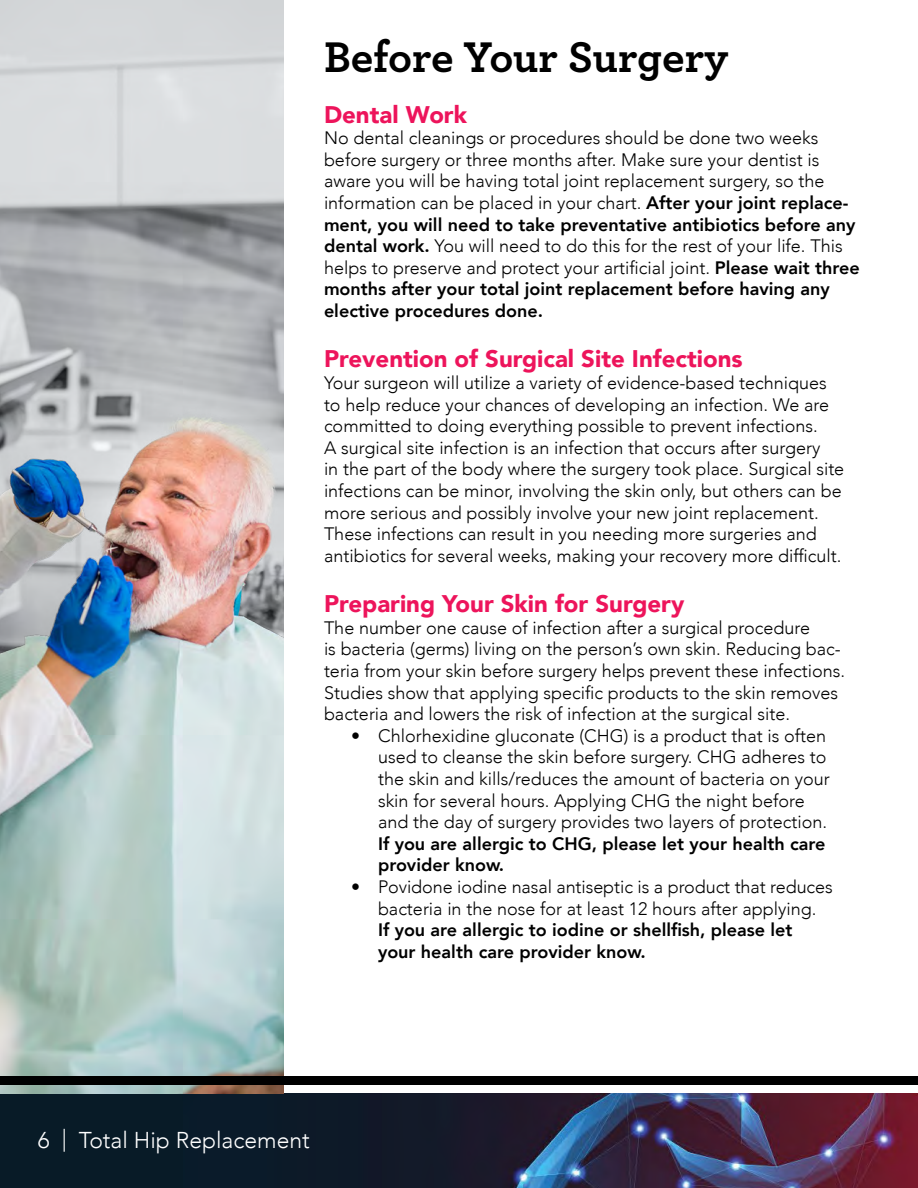
<style>
.page{position:relative;width:918px;height:1188px;background:#fff}
.page>*{position:absolute;margin:0;border:0;box-sizing:border-box;transform-origin:0 0}
.t1{font:700 45px "Archer";color:#000}
.t2{font:900 24px "Avenir";color:#ed145b}
.t3{font:300 22.95px "Avenir";color:#fff}
.t4{font:300 18px/21.6px "Avenir";color:#000}
.t5{font:800 18px/21.6px "Avenir";color:#000}
.s1{font-weight:800}
</style>
<div class="page">
<img style="left:0;top:1093px;width:918px;height:95px">
<img style="left:0;top:0;width:284px;height:1093px">
<div style="left:0;top:1076px;width:918px;height:9px;background:#000"></div>
<h1 class="t1" style="left:324px;top:22px;width:406px">Before Your Surgery</h1>
<h2 class="t2" style="left:324px;top:94px;width:145px">Dental Work</h2>
<p class="t4" style="left:324px;top:127px;width:537px">No dental cleanings or procedures should be done two weeks before surgery or three months after. Make sure your dentist is aware you will be having total joint replacement surgery, so the information can be placed in your chart. <span class="s1">After your joint replace&shy;ment, you will need to take preventative antibiotics before any dental work.</span> You will need to do this for the rest of your life. This helps to preserve and protect your artificial joint. <span class="s1">Please wait three months after your total joint replacement before having any elective procedures done.</span></p>
<h2 class="t2" style="left:324px;top:339px;width:420px">Prevention of Surgical Site Infections</h2>
<p class="t4" style="left:324px;top:372px;width:522px">Your surgeon will utilize a variety of evidence-based techniques to help reduce your chances of developing an infection. We are committed to doing everything possible to prevent infections.<br>A surgical site infection is an infection that occurs after surgery<br>in the part of the body where the surgery took place. Surgical site infections can be minor, involving the skin only, but others can be more serious and possibly involve your new joint replacement.<br>These infections can result in you needing more surgeries and antibiotics for several weeks, making your recovery more difficult.</p>
<h2 class="t2" style="left:324px;top:583px;width:362px">Preparing Your Skin for Surgery</h2>
<p class="t4" style="left:324px;top:617px;width:523px">The number one cause of infection after a surgical procedure<br>is bacteria (germs) living on the person’s own skin. Reducing bac&shy;teria from your skin before surgery helps prevent these infections.<br>Studies show that applying specific products to the skin removes bacteria and lowers the risk of infection at the surgical site.</p>
<p class="t4" style="left:378px;top:725px;width:453px;text-indent:-27px">• Chlorhexidine gluconate (CHG) is a product that is often used to cleanse the skin before surgery. CHG adheres to the skin and kills/reduces the amount of bacteria on your skin for several hours. Applying CHG the night before and the day of surgery provides two layers of protection.</p>
<p class="t5" style="left:378px;top:833px;width:449px">If you are allergic to CHG, please let your health care provider know.</p>
<p class="t4" style="left:378px;top:876px;width:456px;text-indent:-27px">• Povidone iodine nasal antiseptic is a product that reduces bacteria in the nose for at least 12 hours after applying.</p>
<p class="t5" style="left:378px;top:919px;width:416px">If you are allergic to iodine or shellfish, please let your health care provider know.</p>
<p class="t3" style="left:38px;top:1127px;width:273px">6 | Total Hip Replacement</p>
</div>
